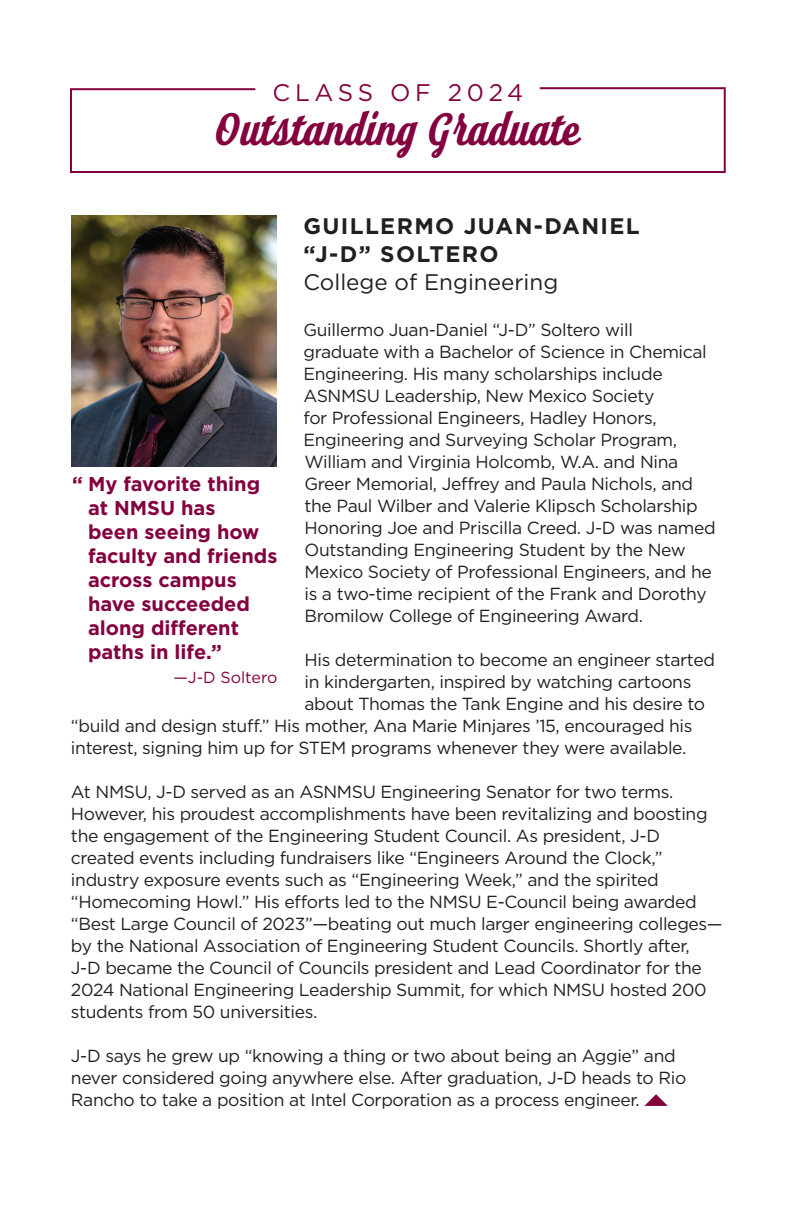
<style>
.page{position:relative;width:792px;height:1224px;background:#fff}
.page>*{position:absolute;margin:0;border:0;box-sizing:border-box;transform-origin:0 0}
.t1{font:700 46px "Look Script";color:#83013e}
.t2{font:24px "Gotham";letter-spacing:.195em;color:#83013e}
.t3{font:700 22.4px/28px "Gotham";letter-spacing:.06em;color:#231f20}
.t4{font:22.4px "Gotham";color:#231f20}
.t5{font:700 20px/24px "Gotham";color:#83013e}
.t6{font:17.6px/22px "Gotham";letter-spacing:-.02em;color:#231f20}
.t7{font:16px "Gotham";color:#83013e}
</style>
<div class="page">
<svg style="left:644px;top:1094px;width:24px;height:12px"></svg>
<svg style="left:70px;top:87px;width:656px;height:86px"></svg>
<img style="left:71px;top:216px;width:205px;height:250px">
<h2 class="t2" style="left:272px;top:77px;width:252px">CLASS OF 2024</h2>
<h1 class="t1" style="left:215px;top:102px;width:367px">Outstanding Graduate</h1>
<p class="t3" style="left:303px;top:212px;width:338px">GUILLERMO JUAN-DANIEL “J-D” SOLTERO</p>
<p class="t4" style="left:303px;top:268px;width:256px">College of Engineering</p>
<p class="t6" style="left:303px;top:318px;width:414px">Guillermo Juan-Daniel “J-D” Soltero will<br>graduate with a Bachelor of Science in Chemical Engineering. His many scholarships include ASNMSU Leadership, New Mexico Society<br>for Professional Engineers, Hadley Honors, Engineering and Surveying Scholar Program, William and Virginia Holcomb, W.A. and Nina Greer Memorial, Jeffrey and Paula Nichols, and the Paul Wilber and Valerie Klipsch Scholarship Honoring Joe and Priscilla Creed. J-D was named Outstanding Engineering Student by the New Mexico Society of Professional Engineers, and he is a two-time recipient of the Frank and Dorothy Bromilow College of Engineering Award.</p>
<p class="t6" style="left:304px;top:648px;width:412px">His determination to become an engineer started</p>
<p class="t6" style="left:304px;top:670px;width:388px">in kindergarten, inspired by watching cartoons</p>
<p class="t6" style="left:304px;top:692px;width:402px">about Thomas the Tank Engine and his desire to</p>
<p class="t6" style="left:71px;top:714px;width:623px">“build and design stuff.” His mother, Ana Marie Minjares ’15, encouraged his</p>
<p class="t6" style="left:71px;top:736px;width:617px">interest, signing him up for STEM programs whenever they were available.</p>
<p class="t6" style="left:71px;top:780px;width:653px">At NMSU, J-D served as an ASNMSU Engineering Senator for two terms.<br>However, his proudest accomplishments have been revitalizing and boosting the engagement of the Engineering Student Council. As president, J-D created events including fundraisers like “Engineers Around the Clock,” industry exposure events such as “Engineering Week,” and the spirited “Homecoming Howl.” His efforts led to the NMSU E-Council being awarded “Best Large Council of 2023”—beating out much larger engineering colleges— by the National Association of Engineering Student Councils. Shortly after, J-D became the Council of Councils president and Lead Coordinator for the 2024 National Engineering Leadership Summit, for which NMSU hosted 200 students from 50 universities.</p>
<p class="t6" style="left:71px;top:1044px;width:617px">J-D says he grew up “knowing a thing or two about being an Aggie” and never considered going anywhere else. After graduation, J-D heads to Rio<br>Rancho to take a position at Intel Corporation as a process engineer.</p>
<p class="t5" style="left:88px;top:472px;width:191px;text-indent:-16px">“ My favorite thing at NMSU has<br>been seeing how faculty and friends across campus have succeeded along different paths in life.”</p>
<p class="t7" style="left:173px;top:668px;width:105px">—J-D Soltero</p>
</div>
